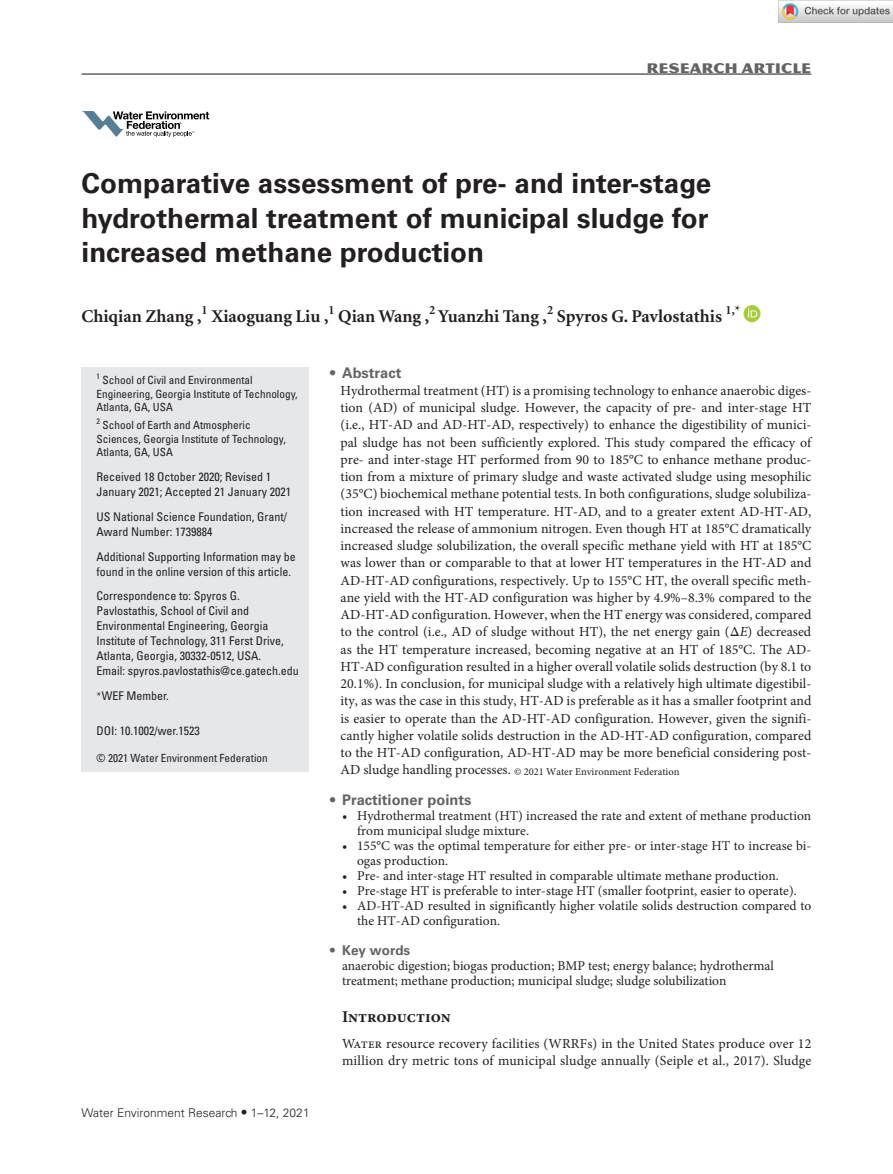
<style>
.page{position:relative;width:893px;height:1174px;background:#fff}
.page>*{position:absolute;margin:0;border:0;box-sizing:border-box;transform-origin:0 0}
.t1{font:700 27.75px/34.5px "Univers LT Std";color:#231f20;text-align:justify}
.t2{font:700 18px "Minion";color:#231f20}
.t3{font:700 16.5px "Minion Pro";color:#231f20}
.t4{font:15px "Magnesium MVB Std";color:#636366}
.t5{font:700 14.7px "Univers LT Std";color:#636366}
.t6{font:13.8px/17.2px "Minion Pro";letter-spacing:.005em;color:#231f20;text-align:justify}
.t7{font:13.5px/15px "Minion Pro";color:#231f20}
.t8{font:700 13.5px "Univers LT Std";color:#636366}
.t9{font:condensed 12px/15px "Univers LT Std";color:#231f20}
.t10{font:300 12px "Univers LT Std";color:#231f20}
.t11{font:condensed 11.25px/13.5px "Univers LT Std";color:#231f20}
.t12{font:10.5px "Minion Pro";color:#231f20}
.t13{font:condensed 7.8px "Univers LT Std";color:#231f20}
.s1{font-family:"Minion";font-stretch:normal}
.s2{font-size:13.5px}
.s3{font-family:"STIX"}
.s4{font-style:italic}
.s5{font-size:13.8px}
</style>
<div class="page">
<svg style="left:82px;top:111px;width:127px;height:26px"></svg>
<hr style="left:82px;top:73px;width:729px;height:2px;background:#636366">
<div style="left:82px;top:367px;width:227px;height:404px;background:#e6e7e9"></div>
<svg style="left:743px;top:305px;width:17px;height:17px"></svg>
<svg style="left:748px;top:308px;width:9px;height:9px"></svg>
<img style="left:779px;top:0;width:114px;height:23px">
<p class="t4" style="left:646px;top:59px;width:166px">RESEARCH ARTICLE</p>
<h1 class="t1" style="left:82px;top:166px;width:631px">Comparative assessment of pre- and inter-stage hydrothermal treatment of municipal sludge for increased methane production</h1>
<h2 class="t2" style="left:82px;top:307px;width:660px">Chiqian Zhang ,<sup>1</sup> Xiaoguang Liu ,<sup>1</sup> Qian Wang ,<sup>2</sup> Yuanzhi Tang ,<sup>2</sup> Spyros G. Pavlostathis <sup>1,*</sup></h2>
<p class="t13" style="left:97px;top:371px;width:5px">1</p>
<p class="t11" style="left:97px;top:373px;width:203px;text-indent:6px">School of Civil and Environmental<br>Engineering, Georgia Institute of Technology,<br>Atlanta, GA, USA</p>
<p class="t13" style="left:97px;top:416px;width:5px">2</p>
<p class="t11" style="left:97px;top:418px;width:191px;text-indent:6px">School of Earth and Atmospheric<br>Sciences, Georgia Institute of Technology,<br>Atlanta, GA, USA</p>
<p class="t9" style="left:97px;top:469px;width:196px">Received 18 October 2020; Revised 1<br>January 2021; Accepted 21 January 2021</p>
<p class="t9" style="left:97px;top:509px;width:192px">US National Science Foundation, Grant/<br>Award Number: 1739884</p>
<p class="t9" style="left:97px;top:548px;width:201px">Additional Supporting Information may be found in the online version of this article.</p>
<p class="t9" style="left:97px;top:588px;width:204px">Correspondence to: Spyros G.<br>Pavlostathis, School of Civil and Environmental Engineering, Georgia Institute of Technology, 311 Ferst Drive, Atlanta, Georgia, 30332-0512, USA.<br>Email: spyros.pavlostathis@ce.gatech.edu</p>
<p class="t9" style="left:97px;top:688px;width:74px"><span class="s1">*</span>WEF Member.</p>
<p class="t9" style="left:97px;top:722px;width:105px">DOI: 10.1002/wer.1523</p>
<p class="t11" style="left:97px;top:751px;width:173px">© 2021 Water Environment Federation</p>
<p class="t10" style="left:82px;top:1105px;width:230px">Water Environment Research <span class="s2">•</span> 1–12, 2021</p>
<p class="t5" style="left:330px;top:364px;width:73px">• Abstract</p>
<p class="t6" style="left:341px;top:382px;width:472px">Hydrothermal treatment (HT) is a promising technology to enhance anaerobic diges&shy;tion (AD) of municipal sludge. However, the capacity of pre- and inter-stage HT (i.e., HT-AD and AD-HT-AD, respectively) to enhance the digestibility of munici&shy;pal sludge has not been sufficiently explored. This study compared the efficacy of pre- and inter-stage HT performed from 90 to 185°C to enhance methane produc&shy;tion from a mixture of primary sludge and waste activated sludge using mesophilic (35°C) biochemical methane potential tests. In both configurations, sludge solubiliza&shy;tion increased with HT temperature. HT-AD, and to a greater extent AD-HT-AD, increased the release of ammonium nitrogen. Even though HT at 185°C dramatically increased sludge solubilization, the overall specific methane yield with HT at 185°C was lower than or comparable to that at lower HT temperatures in the HT-AD and AD-HT-AD configurations, respectively. Up to 155°C HT, the overall specific meth&shy;ane yield with the HT-AD configuration was higher by 4.9%–8.3% compared to the AD-HT-AD configuration. However, when the HT energy was considered, compared to the control (i.e., AD of sludge without HT), the net energy gain (<span class="s3">Δ</span><span class="s4">E</span>) decreased as the HT temperature increased, becoming negative at an HT of 185°C. The AD-HT-AD configuration resulted in a higher overall volatile solids destruction (by 8.1 to 20.1%). In conclusion, for municipal sludge with a relatively high ultimate digestibil&shy;ity, as was the case in this study, HT-AD is preferable as it has a smaller footprint and is easier to operate than the AD-HT-AD configuration. However, given the signifi&shy;cantly higher volatile solids destruction in the AD-HT-AD configuration, compared to the HT-AD configuration, AD-HT-AD may be more beneficial considering post-</p>
<p class="t12" style="left:341px;top:764px;width:340px"><span class="s5">AD sludge handling processes.</span> © 2021 Water Environment Federation</p>
<p class="t5" style="left:330px;top:790px;width:143px">• Practitioner points</p>
<p class="t7" style="left:357px;top:808px;width:456px;text-indent:-15px">• Hydrothermal treatment (HT) increased the rate and extent of methane production from municipal sludge mixture.</p>
<p class="t7" style="left:357px;top:838px;width:456px;text-indent:-15px">• 155°C was the optimal temperature for either pre- or inter-stage HT to increase bi&shy;ogas production.</p>
<p class="t7" style="left:342px;top:868px;width:438px">• Pre- and inter-stage HT resulted in comparable ultimate methane production.</p>
<p class="t7" style="left:342px;top:883px;width:456px">• Pre-stage HT is preferable to inter-stage HT (smaller footprint, easier to operate).</p>
<p class="t7" style="left:357px;top:897px;width:456px;text-indent:-15px">• AD-HT-AD resulted in significantly higher volatile solids destruction compared to the HT-AD configuration.</p>
<p class="t8" style="left:330px;top:942px;width:82px">• Key words</p>
<p class="t7" style="left:342px;top:957px;width:433px">anaerobic digestion; biogas production; BMP test; energy balance; hydrothermal treatment; methane production; municipal sludge; sludge solubilization</p>
<p class="t3" style="left:342px;top:1005px;width:110px">Introduction</p>
<p class="t6" style="left:342px;top:1035px;width:471px">Water resource recovery facilities (WRRFs) in the United States produce over 12 million dry metric tons of municipal sludge annually (Seiple et al., 2017). Sludge</p>
</div>
